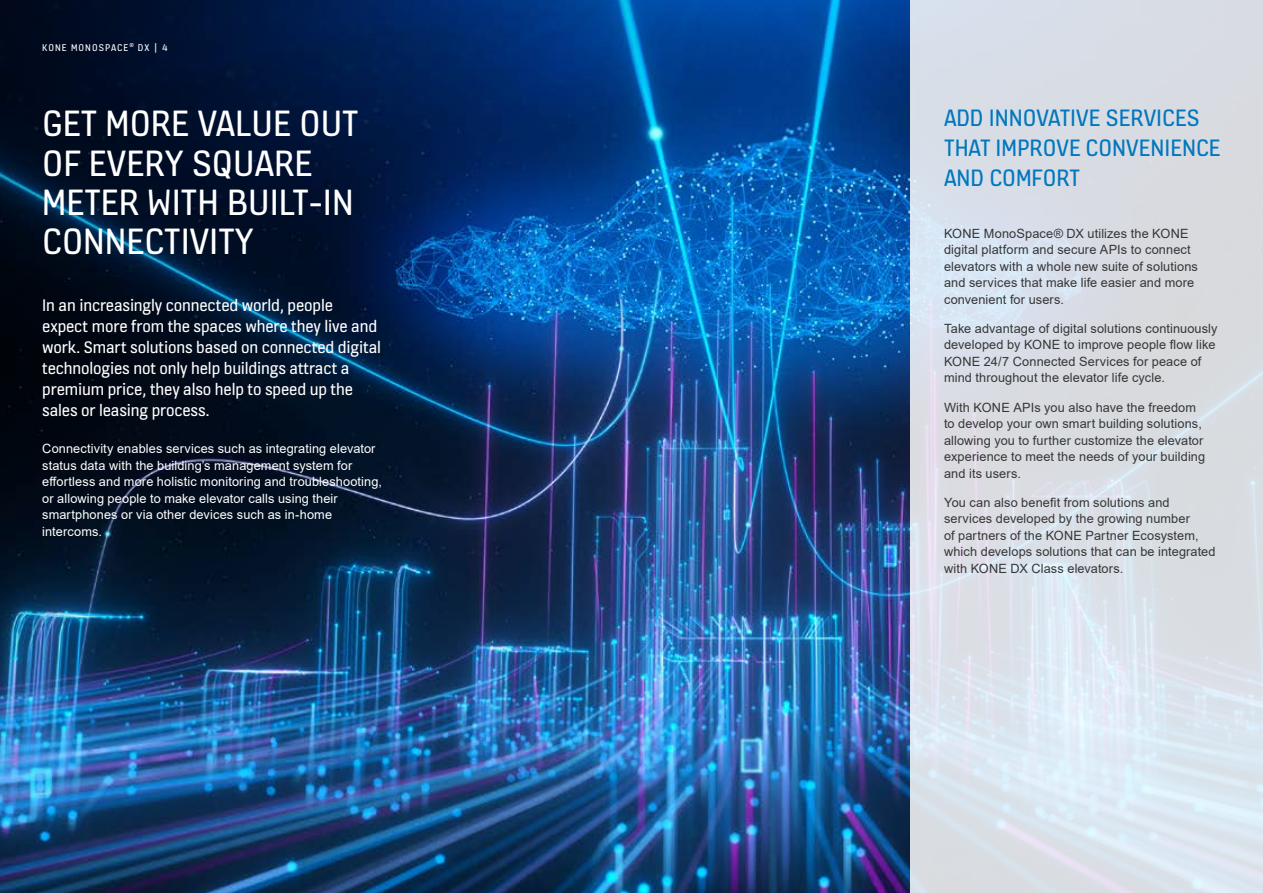
<style>
.page{position:relative;width:1263px;height:893px;background:#fff}
.page>*{position:absolute;margin:0;border:0;box-sizing:border-box;transform-origin:0 0}
.t1{font:39.3px/39.3px "KONE Information v 13";color:#fff}
.t2{font:25.5px/30px "KONE Information v 13";color:#0077be}
.t3{font:18px/21px "KONE Information v 13";letter-spacing:-.01em;color:#fff}
.t4{font:12.75px/16.5px "Arial";letter-spacing:.01em;color:#363636}
.t5{font:12.75px/16.5px "Arial";letter-spacing:.01em;color:#fff}
.t6{font:10.5px "KONE Information v 13";letter-spacing:.1em;color:#fff}
</style>
<div class="page">
<img style="left:0;top:0;width:910px;height:893px">
<img style="left:0;top:0;width:867px;height:837px">
<svg style="left:910px;top:0;width:353px;height:893px;background:#dae0e8"></svg>
<p class="t6" style="left:42px;top:40px;width:127px">KONE MONOSPACE<sup>®</sup> DX | 4</p>
<h1 class="t1" style="left:42px;top:102px;width:318px">GET MORE VALUE OUT<br>OF EVERY SQUARE<br>METER WITH BUILT-IN<br>CONNECTIVITY</h1>
<h2 class="t2" style="left:944px;top:101px;width:278px">ADD INNOVATIVE SERVICES<br>THAT IMPROVE CONVENIENCE<br>AND COMFORT</h2>
<p class="t4" style="left:944px;top:225px;width:255px">KONE MonoSpace® DX utilizes the KONE digital platform and secure APIs to connect elevators with a whole new suite of solutions and services that make life easier and more convenient for users.</p>
<p class="t4" style="left:944px;top:320px;width:275px">Take advantage of digital solutions continuously developed by KONE to improve people flow like KONE 24/7 Connected Services for peace of mind throughout the elevator life cycle.</p>
<p class="t4" style="left:944px;top:399px;width:263px">With KONE APIs you also have the freedom to develop your own smart building solutions, allowing you to further customize the elevator experience to meet the needs of your building and its users.</p>
<p class="t4" style="left:944px;top:494px;width:273px">You can also benefit from solutions and services developed by the growing number<br>of partners of the KONE Partner Ecosystem, which develops solutions that can be integrated with KONE DX Class elevators.</p>
<p class="t3" style="left:42px;top:294px;width:340px">In an increasingly connected world, people expect more from the spaces where they live and work. Smart solutions based on connected digital technologies not only help buildings attract a premium price, they also help to speed up the sales or leasing process.</p>
<p class="t5" style="left:42px;top:440px;width:341px">Connectivity enables services such as integrating elevator status data with the building’s management system for effortless and more holistic monitoring and troubleshooting, or allowing people to make elevator calls using their smartphones or via other devices such as in-home intercoms.</p>
</div>
